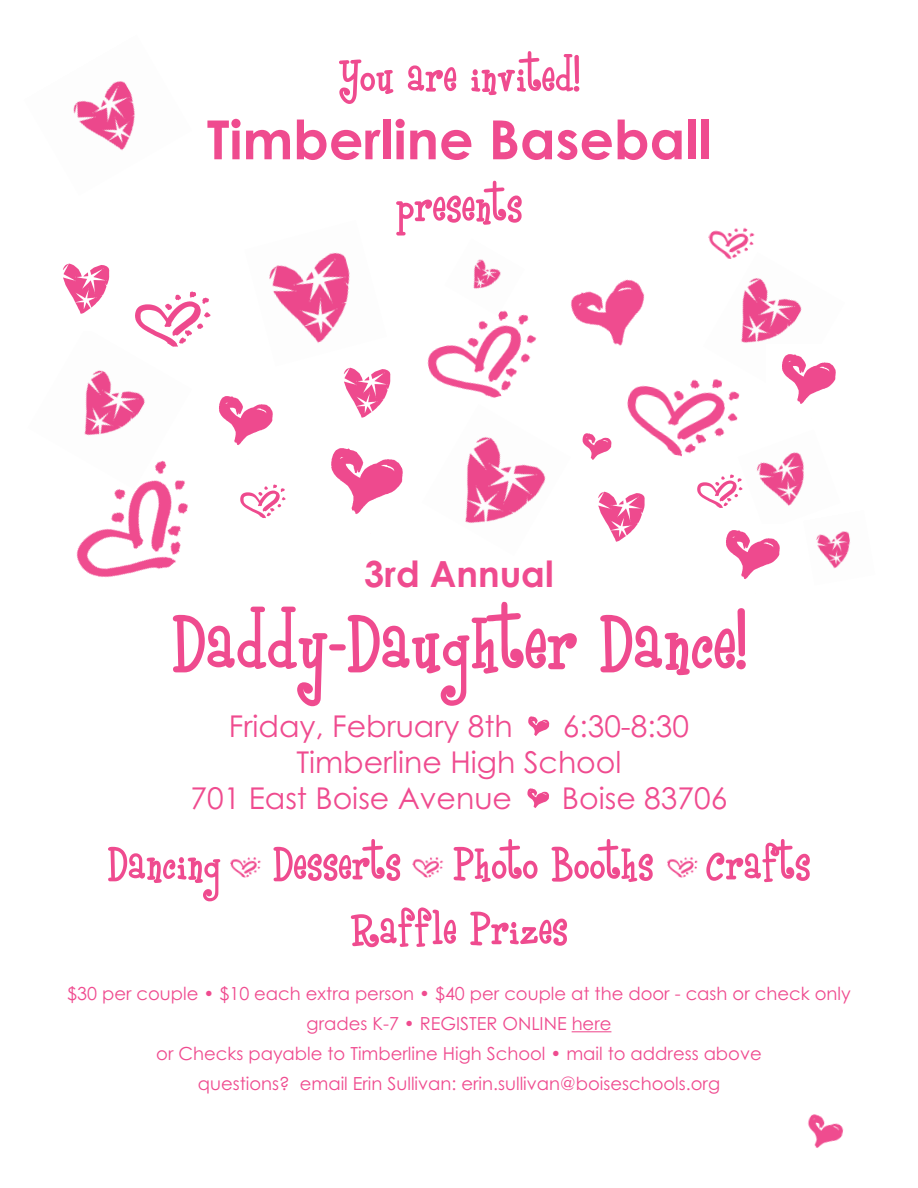
<style>
.page{position:relative;width:918px;height:1188px;background:#fff}
.page>*{position:absolute;margin:0;border:0;box-sizing:border-box;transform-origin:0 0}
.t1{font:90px "Boyz R Gross NF";color:#ef4b8f}
.t2{font:54px/64.8px "Boyz R Gross NF";color:#ef4b8f;text-align:center}
.t3{font:700 54px "Century Gothic";color:#ef4b8f}
.t4{font:700 36px "Century Gothic";color:#ef4b8f}
.t5{font:30px "Century Gothic";color:#ef4b8f}
.t6{font:18px/30px "Century Gothic";color:#ef4b8f;text-align:center}
</style>
<div class="page">
<hr style="left:572px;top:1031px;width:39px;height:1px;background:#ef4b8f">
<img style="left:135px;top:291px;width:76px;height:38px">
<img style="left:240px;top:484px;width:46px;height:35px">
<img style="left:708px;top:227px;width:47px;height:25px">
<img style="left:697px;top:474px;width:41px;height:34px">
<img style="left:230px;top:857px;width:31px;height:21px">
<img style="left:412px;top:857px;width:32px;height:21px">
<img style="left:667px;top:857px;width:31px;height:21px">
<img style="left:627px;top:379px;width:112px;height:78px">
<img style="left:427px;top:315px;width:110px;height:83px">
<img style="left:76px;top:489px;width:112px;height:89px">
<img style="left:73px;top:81px;width:62px;height:70px">
<img style="left:703px;top:252px;width:99px;height:145px">
<img style="left:84px;top:328px;width:108px;height:161px">
<img style="left:343px;top:367px;width:48px;height:51px">
<img style="left:816px;top:531px;width:35px;height:38px">
<img style="left:63px;top:263px;width:64px;height:67px">
<img style="left:598px;top:491px;width:47px;height:51px">
<img style="left:738px;top:429px;width:66px;height:77px">
<img style="left:444px;top:259px;width:81px;height:57px">
<img style="left:269px;top:252px;width:81px;height:91px">
<img style="left:465px;top:437px;width:81px;height:87px">
<img style="left:527px;top:788px;width:22px;height:20px">
<img style="left:528px;top:716px;width:22px;height:20px">
<img style="left:219px;top:396px;width:54px;height:50px">
<img style="left:726px;top:530px;width:54px;height:50px">
<img style="left:807px;top:1114px;width:37px;height:34px">
<div style="left:766px;top:345px;width:81px;height:77px;background:#fff"></div>
<img style="left:782px;top:354px;width:54px;height:50px">
<img style="left:582px;top:433px;width:30px;height:27px">
<img style="left:331px;top:448px;width:72px;height:66px">
<img style="left:570px;top:279px;width:114px;height:104px">
<h2 class="t2" style="left:338px;top:50px;width:243px">You are invited!</h2>
<h2 class="t3" style="left:207px;top:109px;width:506px">Timberline Baseball</h2>
<h2 class="t2" style="left:396px;top:179px;width:128px">presents</h2>
<h3 class="t4" style="left:364px;top:554px;width:191px">3rd Annual</h3>
<h1 class="t1" style="left:172px;top:599px;width:576px">Daddy-Daughter Dance!</h1>
<h3 class="t5" style="left:229px;top:709px;width:286px">Friday, February 8th</h3>
<h3 class="t5" style="left:563px;top:709px;width:128px">6:30-8:30</h3>
<h3 class="t5" style="left:296px;top:745px;width:327px">Timberline High School</h3>
<h3 class="t5" style="left:191px;top:781px;width:323px">701 East Boise Avenue</h3>
<h3 class="t5" style="left:562px;top:781px;width:167px">Boise 83706</h3>
<h2 class="t2" style="left:107px;top:837px;width:705px">Dancing Desserts Photo Booths Crafts<br>Raffle Prizes</h2>
<p class="t6" style="left:67px;top:979px;width:785px">$30 per couple • $10 each extra person • $40 per couple at the door - cash or check only grades K-7 • REGISTER ONLINE here<br>or Checks payable to Timberline High School • mail to address above<br>questions? email Erin Sullivan: erin.sullivan@boiseschools.org</p>
</div>
